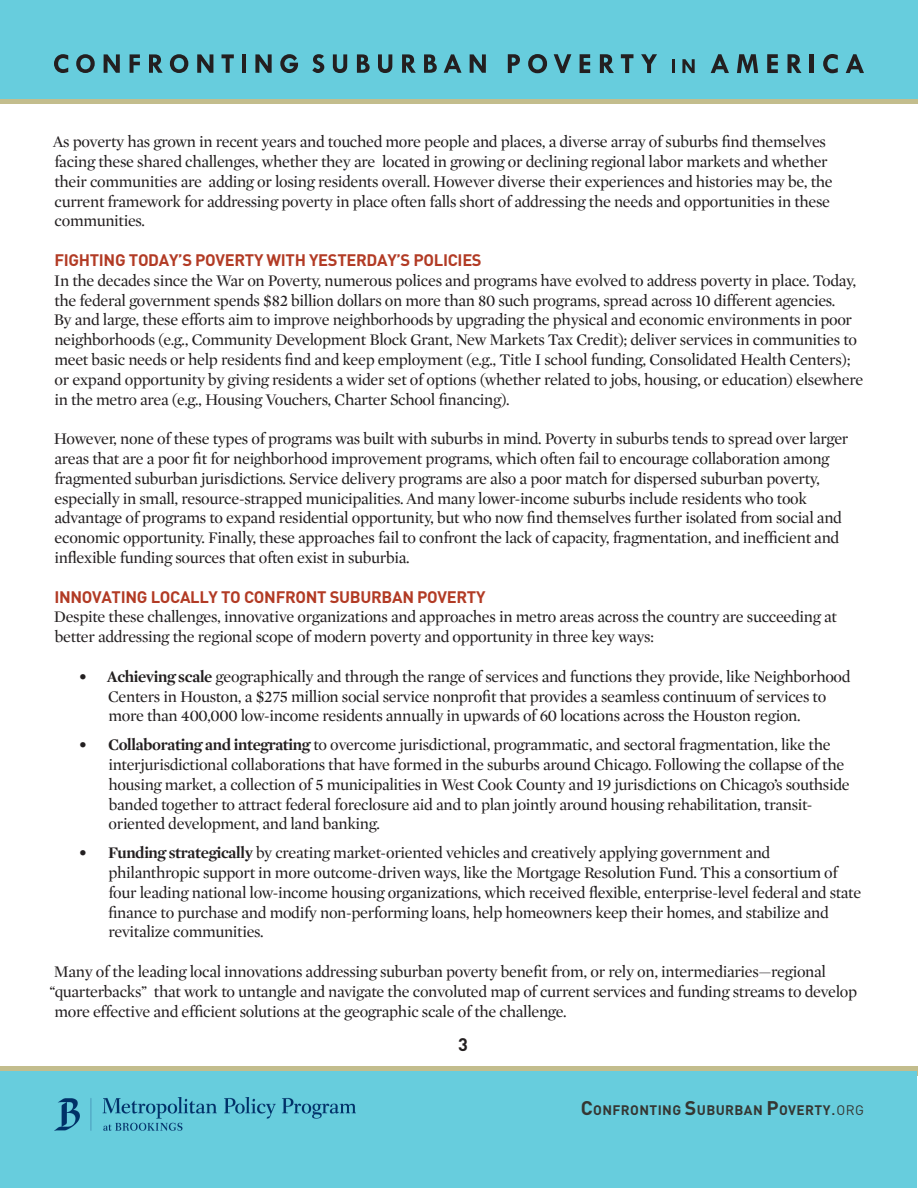
<style>
.page{position:relative;width:918px;height:1188px;background:#fff}
.page>*{position:absolute;margin:0;border:0;box-sizing:border-box;transform-origin:0 0}
.t1{font:700 18px "DIN";color:#231f20}
.t2{font:16.5px/19.8px "Mercury Display Roman";letter-spacing:-.02em;color:#231f20}
.t3{font:700 16.5px "DIN";letter-spacing:-.02em;color:#b23b25}
.t4{font:700 13.65px "DIN";letter-spacing:.03em;color:#353632}
.s1{font-family:"Mercury Display";font-weight:700}
.s2{font-size:19.5px}
.s3{font-weight:400;font-size:19.5px}
.s4{font-weight:400}
</style>
<div class="page">
<div style="left:0;top:1066px;width:918px;height:10px;background:#c3bd8d"></div>
<div style="left:0;top:94px;width:918px;height:10px;background:#c3bd8d"></div>
<div style="left:0;top:0;width:918px;height:99px;background:#67cddd"></div>
<svg style="left:54px;top:54px;width:14px;height:19px"></svg>
<svg style="left:76px;top:54px;width:19px;height:19px"></svg>
<svg style="left:104px;top:54px;width:16px;height:19px"></svg>
<svg style="left:130px;top:54px;width:10px;height:19px"></svg>
<svg style="left:149px;top:54px;width:14px;height:19px"></svg>
<svg style="left:170px;top:54px;width:18px;height:19px"></svg>
<svg style="left:197px;top:54px;width:16px;height:19px"></svg>
<svg style="left:222px;top:54px;width:12px;height:19px"></svg>
<hr style="left:242px;top:54px;width:4px;height:19px;background:#231f20">
<svg style="left:255px;top:54px;width:17px;height:19px"></svg>
<svg style="left:280px;top:54px;width:18px;height:19px"></svg>
<svg style="left:312px;top:54px;width:12px;height:19px"></svg>
<svg style="left:333px;top:54px;width:14px;height:19px"></svg>
<svg style="left:357px;top:54px;width:13px;height:19px"></svg>
<svg style="left:378px;top:54px;width:14px;height:19px"></svg>
<svg style="left:402px;top:54px;width:14px;height:19px"></svg>
<svg style="left:424px;top:54px;width:13px;height:19px"></svg>
<svg style="left:444px;top:54px;width:18px;height:19px"></svg>
<svg style="left:470px;top:54px;width:16px;height:19px"></svg>
<svg style="left:508px;top:54px;width:12px;height:19px"></svg>
<svg style="left:528px;top:54px;width:19px;height:19px"></svg>
<svg style="left:554px;top:54px;width:17px;height:19px"></svg>
<svg style="left:580px;top:54px;width:10px;height:19px"></svg>
<svg style="left:600px;top:54px;width:14px;height:19px"></svg>
<svg style="left:621px;top:54px;width:12px;height:19px"></svg>
<svg style="left:641px;top:54px;width:16px;height:19px"></svg>
<hr style="left:672px;top:59px;width:3px;height:14px;background:#231f20">
<svg style="left:682px;top:59px;width:13px;height:14px"></svg>
<svg style="left:711px;top:54px;width:18px;height:19px"></svg>
<svg style="left:737px;top:54px;width:21px;height:19px"></svg>
<svg style="left:767px;top:54px;width:11px;height:19px"></svg>
<svg style="left:788px;top:54px;width:14px;height:19px"></svg>
<hr style="left:810px;top:54px;width:4px;height:19px;background:#231f20">
<svg style="left:823px;top:54px;width:15px;height:19px"></svg>
<svg style="left:846px;top:54px;width:18px;height:19px"></svg>
<div style="left:1px;top:1071px;width:916px;height:117px;background:#67cddd"></div>
<img style="left:55px;top:1098px;width:300px;height:32px">
<p class="t2" style="left:53px;top:132px;width:781px">As poverty has grown in recent years and touched more people and places, a diverse array of suburbs find themselves facing these shared challenges, whether they are located in growing or declining regional labor markets and whether their communities are adding or losing residents overall. However diverse their experiences and histories may be, the current framework for addressing poverty in place often falls short of addressing the needs and opportunities in these communities.</p>
<p class="t3" style="left:54px;top:249px;width:429px">FIGHTING TODAY’S POVERTY WITH YESTERDAY’S POLICIES</p>
<p class="t2" style="left:54px;top:271px;width:811px">In the decades since the War on Poverty, numerous polices and programs have evolved to address poverty in place. Today, the federal government spends $82 billion dollars on more than 80 such programs, spread across 10 different agencies.<br>By and large, these efforts aim to improve neighborhoods by upgrading the physical and economic environments in poor neighborhoods (e.g., Community Development Block Grant, New Markets Tax Credit); deliver services in communities to meet basic needs or help residents find and keep employment (e.g., Title I school funding, Consolidated Health Centers); or expand opportunity by giving residents a wider set of options (whether related to jobs, housing, or education) elsewhere in the metro area (e.g., Housing Vouchers, Charter School financing).</p>
<p class="t2" style="left:54px;top:429px;width:796px">However, none of these types of programs was built with suburbs in mind. Poverty in suburbs tends to spread over larger areas that are a poor fit for neighborhood improvement programs, which often fail to encourage collaboration among fragmented suburban jurisdictions. Service delivery programs are also a poor match for dispersed suburban poverty, especially in small, resource-strapped municipalities. And many lower-income suburbs include residents who took advantage of programs to expand residential opportunity, but who now find themselves further isolated from social and economic opportunity. Finally, these approaches fail to confront the lack of capacity, fragmentation, and inefficient and inflexible funding sources that often exist in suburbia.</p>
<p class="t3" style="left:54px;top:586px;width:433px">INNOVATING LOCALLY TO CONFRONT SUBURBAN POVERTY</p>
<p class="t2" style="left:54px;top:607px;width:785px">Despite these challenges, innovative organizations and approaches in metro areas across the country are succeeding at better addressing the regional scope of modern poverty and opportunity in three key ways:</p>
<p class="t2" style="left:108px;top:667px;width:744px;text-indent:-29px"><span class="s1">• Achieving scale</span> geographically and through the range of services and functions they provide, like Neighborhood<br>Centers in Houston, a $275 million social service nonprofit that provides a seamless continuum of services to more than 400,000 low-income residents annually in upwards of 60 locations across the Houston region.</p>
<p class="t2" style="left:108px;top:735px;width:743px;text-indent:-29px"><span class="s1">• Collaborating and integrating</span> to overcome jurisdictional, programmatic, and sectoral fragmentation, like the interjurisdictional collaborations that have formed in the suburbs around Chicago. Following the collapse of the housing market, a collection of 5 municipalities in West Cook County and 19 jurisdictions on Chicago’s southside banded together to attract federal foreclosure aid and to plan jointly around housing rehabilitation, transit&shy;oriented development, and land banking.</p>
<p class="t2" style="left:108px;top:843px;width:755px;text-indent:-29px"><span class="s1">• Funding strategically</span> by creating market-oriented vehicles and creatively applying government and philanthropic support in more outcome-driven ways, like the Mortgage Resolution Fund. This a consortium of four leading national low-income housing organizations, which received flexible, enterprise-level federal and state finance to purchase and modify non-performing loans, help homeowners keep their homes, and stabilize and revitalize communities.</p>
<p class="t2" style="left:54px;top:962px;width:774px">Many of the leading local innovations addressing suburban poverty benefit from, or rely on, intermediaries—regional</p>
<p class="t2" style="left:49px;top:982px;width:809px">“quarterbacks” that work to untangle and navigate the convoluted map of current services and funding streams to develop</p>
<p class="t2" style="left:54px;top:1001px;width:514px">more effective and efficient solutions at the geographic scale of the challenge.</p>
<p class="t1" style="left:458px;top:1033px;width:11px">3</p>
<p class="t4" style="left:581px;top:1101px;width:285px"><span class="s2">C</span>ONFRONTING <span class="s2">S</span>UBURBAN <span class="s2">P</span>OVERTY<span class="s3">.</span><span class="s4">org</span></p>
</div>
